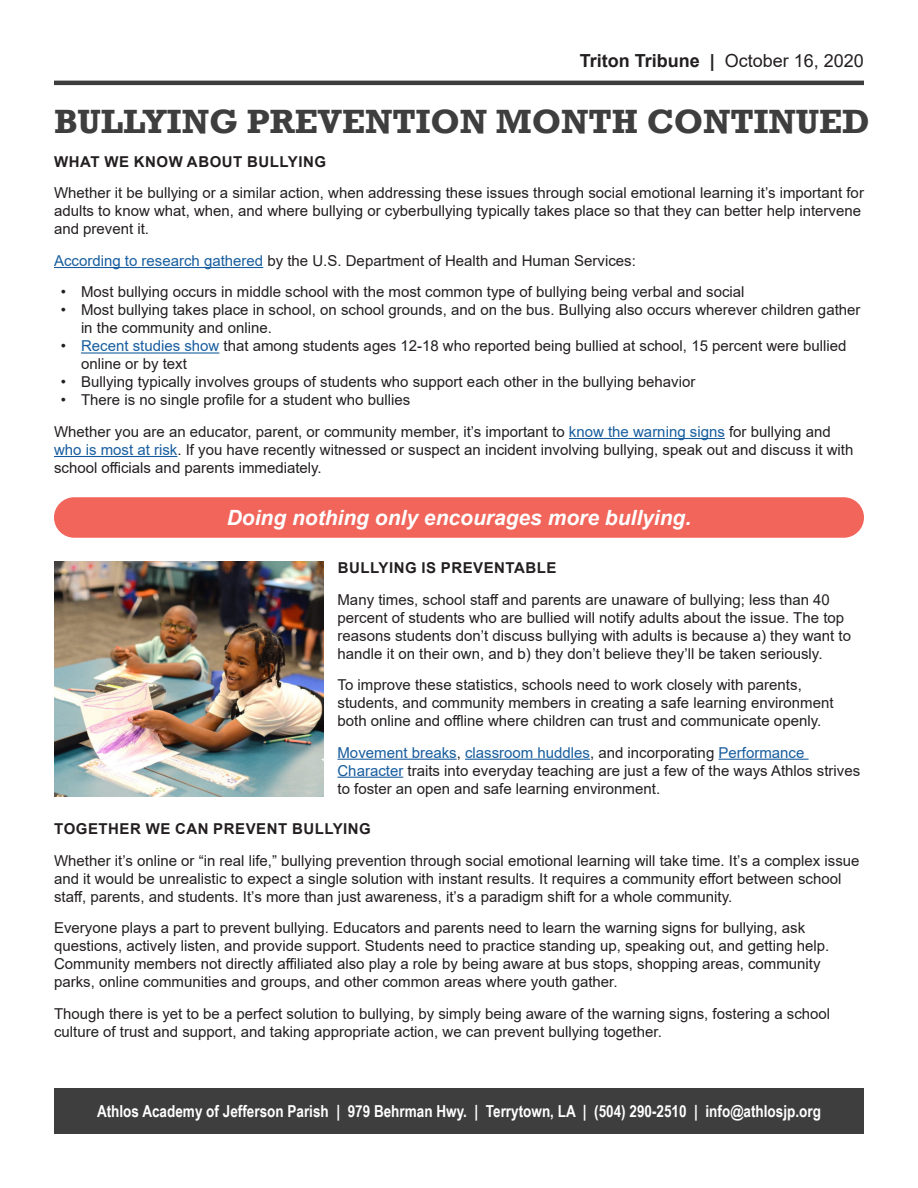
<style>
.page{position:relative;width:918px;height:1188px;background:#fff}
.page>*{position:absolute;margin:0;border:0;box-sizing:border-box;transform-origin:0 0}
.t1{font:700 34.5px "Rockwell";color:#3e3e3f}
.t2{font:italic 700 21px "Arial";color:#fff}
.t3{font:700 18px "Arial";color:#231f20}
.t4{font:700 16.5px "Arial Narrow";color:#fff}
.t5{font:15px/18px "Arial";color:#231f20}
.t6{font:700 15px "Arial";letter-spacing:.035em;color:#231f20}
.s1{font-weight:400}
.s2{color:#175d9e}
</style>
<div class="page">
<div style="left:54px;top:497px;width:810px;height:41px;background:#f2655b;border-radius:20px"></div>
<hr style="left:54px;top:81px;width:810px;height:4px;background:#3e3e3f">
<div style="left:54px;top:1089px;width:810px;height:45px;background:#3e3e3f"></div>
<hr style="left:54px;top:267px;width:209px;height:1px;background:#175d9e">
<hr style="left:81px;top:352px;width:138px;height:2px;background:#175d9e">
<hr style="left:569px;top:438px;width:156px;height:1px;background:#175d9e">
<hr style="left:54px;top:456px;width:123px;height:1px;background:#175d9e">
<hr style="left:338px;top:759px;width:119px;height:1px;background:#175d9e">
<hr style="left:465px;top:759px;width:125px;height:1px;background:#175d9e">
<hr style="left:719px;top:759px;width:90px;height:1px;background:#175d9e">
<hr style="left:338px;top:777px;width:65px;height:1px;background:#175d9e">
<img style="left:54px;top:561px;width:270px;height:235px">
<p class="t3" style="left:580px;top:48px;width:286px">Triton Tribune | <span class="s1">October 16, 2020</span></p>
<p class="t1" style="left:54px;top:101px;width:817px">BULLYING PREVENTION MONTH CONTINUED</p>
<p class="t6" style="left:54px;top:151px;width:273px">WHAT WE KNOW ABOUT BULLYING</p>
<p class="t5" style="left:54px;top:184px;width:811px">Whether it be bullying or a similar action, when addressing these issues through social emotional learning it’s important for adults to know what, when, and where bullying or cyberbullying typically takes place so that they can better help intervene and prevent it.</p>
<p class="t5" style="left:54px;top:252px;width:583px"><span class="s2">According to research gathered</span> by the U.S. Department of Health and Human Services:</p>
<p class="t5" style="left:61px;top:283px;width:685px">• Most bullying occurs in middle school with the most common type of bullying being verbal and social</p>
<p class="t5" style="left:81px;top:301px;width:781px;text-indent:-20px">• Most bullying takes place in school, on school grounds, and on the bus. Bullying also occurs wherever children gather in the community and online.</p>
<p class="t5" style="left:81px;top:337px;width:767px;text-indent:-20px">• <span class="s2">Recent studies show</span> that among students ages 12-18 who reported being bullied at school, 15 percent were bullied online or by text</p>
<p class="t5" style="left:61px;top:373px;width:636px">• Bullying typically involves groups of students who support each other in the bullying behavior</p>
<p class="t5" style="left:61px;top:391px;width:351px">• There is no single profile for a student who bullies</p>
<p class="t5" style="left:54px;top:423px;width:801px">Whether you are an educator, parent, or community member, it’s important to <span class="s2">know the warning signs</span> for bullying and <span class="s2">who is most at risk</span>. If you have recently witnessed or suspect an incident involving bullying, speak out and discuss it with school officials and parents immediately.</p>
<p class="t2" style="left:227px;top:504px;width:466px">Doing nothing only encourages more bullying.</p>
<p class="t6" style="left:338px;top:557px;width:220px">BULLYING IS PREVENTABLE</p>
<p class="t5" style="left:338px;top:590px;width:515px">Many times, school staff and parents are unaware of bullying; less than 40 percent of students who are bullied will notify adults about the issue. The top reasons students don’t discuss bullying with adults is because a) they want to handle it on their own, and b) they don’t believe they’ll be taken seriously.</p>
<p class="t5" style="left:338px;top:676px;width:498px">To improve these statistics, schools need to work closely with parents, students, and community members in creating a safe learning environment both online and offline where children can trust and communicate openly.</p>
<p class="t5" style="left:338px;top:743px;width:524px"><span class="s2">Movement breaks</span>, <span class="s2">classroom huddles</span>, and incorporating <span class="s2">Performance<br>Character</span> traits into everyday teaching are just a few of the ways Athlos strives to foster an open and safe learning environment.</p>
<p class="t6" style="left:54px;top:819px;width:318px">TOGETHER WE CAN PREVENT BULLYING</p>
<p class="t5" style="left:54px;top:852px;width:807px">Whether it’s online or “in real life,” bullying prevention through social emotional learning will take time. It’s a complex issue and it would be unrealistic to expect a single solution with instant results. It requires a community effort between school staff, parents, and students. It’s more than just awareness, it’s a paradigm shift for a whole community.</p>
<p class="t5" style="left:54px;top:919px;width:777px">Everyone plays a part to prevent bullying. Educators and parents need to learn the warning signs for bullying, ask questions, actively listen, and provide support. Students need to practice standing up, speaking out, and getting help.<br>Community members not directly affiliated also play a role by being aware at bus stops, shopping areas, community parks, online communities and groups, and other common areas where youth gather.</p>
<p class="t5" style="left:54px;top:1005px;width:778px">Though there is yet to be a perfect solution to bullying, by simply being aware of the warning signs, fostering a school culture of trust and support, and taking appropriate action, we can prevent bullying together.</p>
<p class="t4" style="left:97px;top:1099px;width:725px">Athlos Academy of Jefferson Parish | 979 Behrman Hwy. | Terrytown, LA | (504) 290-2510 | info@athlosjp.org</p>
</div>
